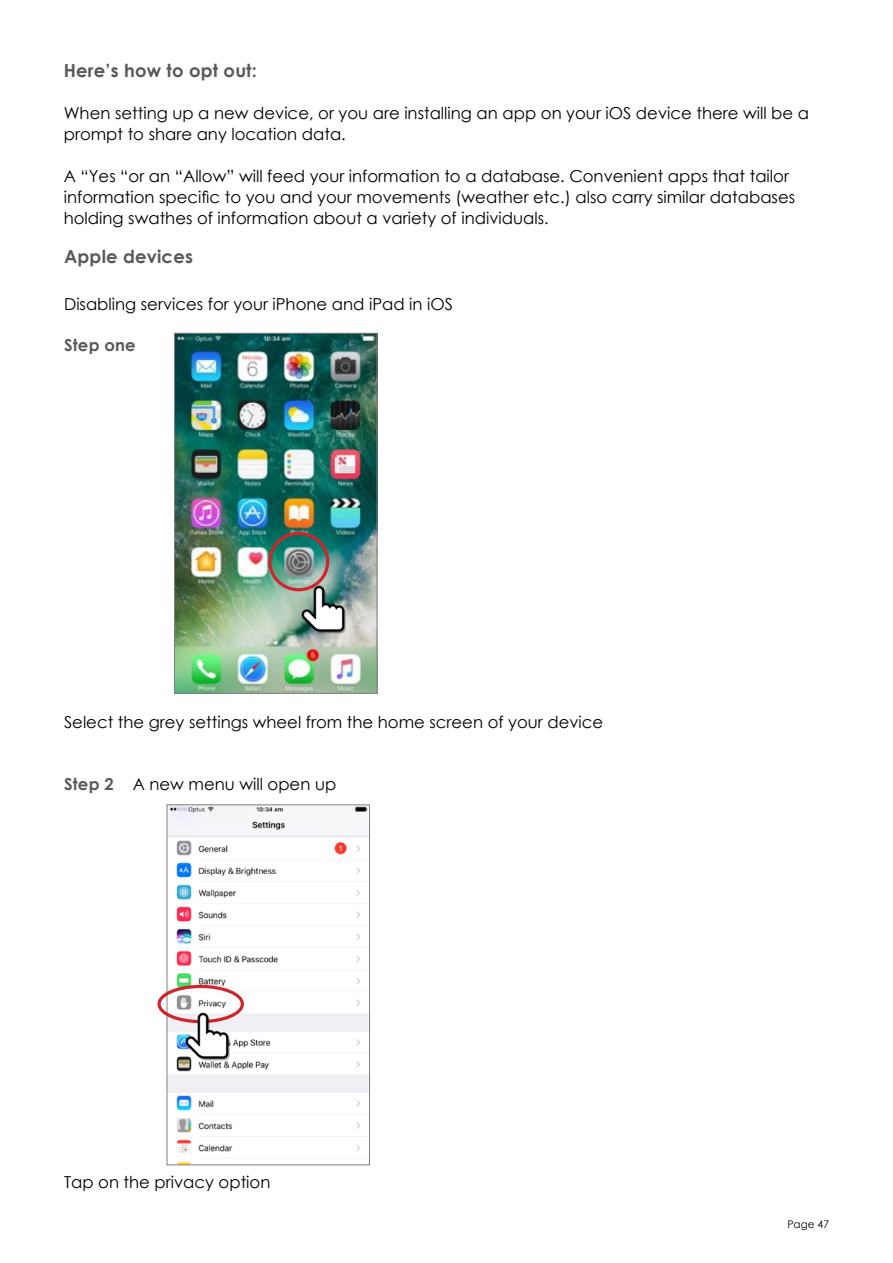
<style>
.page{position:relative;width:893px;height:1263px;background:#fff}
.page>*{position:absolute;margin:0;border:0;box-sizing:border-box;transform-origin:0 0}
.t1{font:700 18px "Century Gothic";letter-spacing:.01em;color:#58595b}
.t2{font:16.5px/21px "Century Gothic";color:#000}
.t3{font:700 16.5px "Century Gothic";letter-spacing:.01em;color:#58595b}
.t4{font:10.5px "Century Gothic";color:#000}
.s1{font-weight:700;color:#58595b}
</style>
<div class="page">
<img style="left:176px;top:335px;width:199px;height:356px">
<div style="left:174px;top:333px;width:203px;height:360px;border:1px solid #808080"></div>
<div style="left:268px;top:532px;width:61px;height:59px;border:3px solid #d2232a;border-radius:50%"></div>
<img style="left:302px;top:585px;width:45px;height:49px">
<img style="left:169px;top:807px;width:199px;height:356px">
<div style="left:167px;top:805px;width:203px;height:360px;border:1px solid #808080"></div>
<div style="left:157px;top:985px;width:87px;height:38px;border:3px solid #d2232a;border-radius:50%"></div>
<img style="left:185px;top:1013px;width:46px;height:48px">
<p class="t1" style="left:64px;top:57px;width:195px">Here’s how to opt out:</p>
<p class="t2" style="left:64px;top:103px;width:747px">When setting up a new device, or you are installing an app on your iOS device there will be a prompt to share any location data.</p>
<p class="t2" style="left:64px;top:166px;width:733px">A “Yes “or an “Allow” will feed your information to a database. Convenient apps that tailor information specific to you and your movements (weather etc.) also carry similar databases holding swathes of information about a variety of individuals.</p>
<p class="t1" style="left:64px;top:243px;width:130px">Apple devices</p>
<p class="t2" style="left:64px;top:293px;width:391px">Disabling services for your iPhone and iPad in iOS</p>
<p class="t3" style="left:64px;top:332px;width:73px">Step one</p>
<p class="t2" style="left:64px;top:712px;width:541px">Select the grey settings wheel from the home screen of your device</p>
<p class="t2" style="left:64px;top:773px;width:274px"><span class="s1">Step 2</span> A new menu will open up</p>
<p class="t2" style="left:64px;top:1171px;width:208px">Tap on the privacy option</p>
<p class="t4" style="left:787px;top:1217px;width:43px">Page 47</p>
</div>
